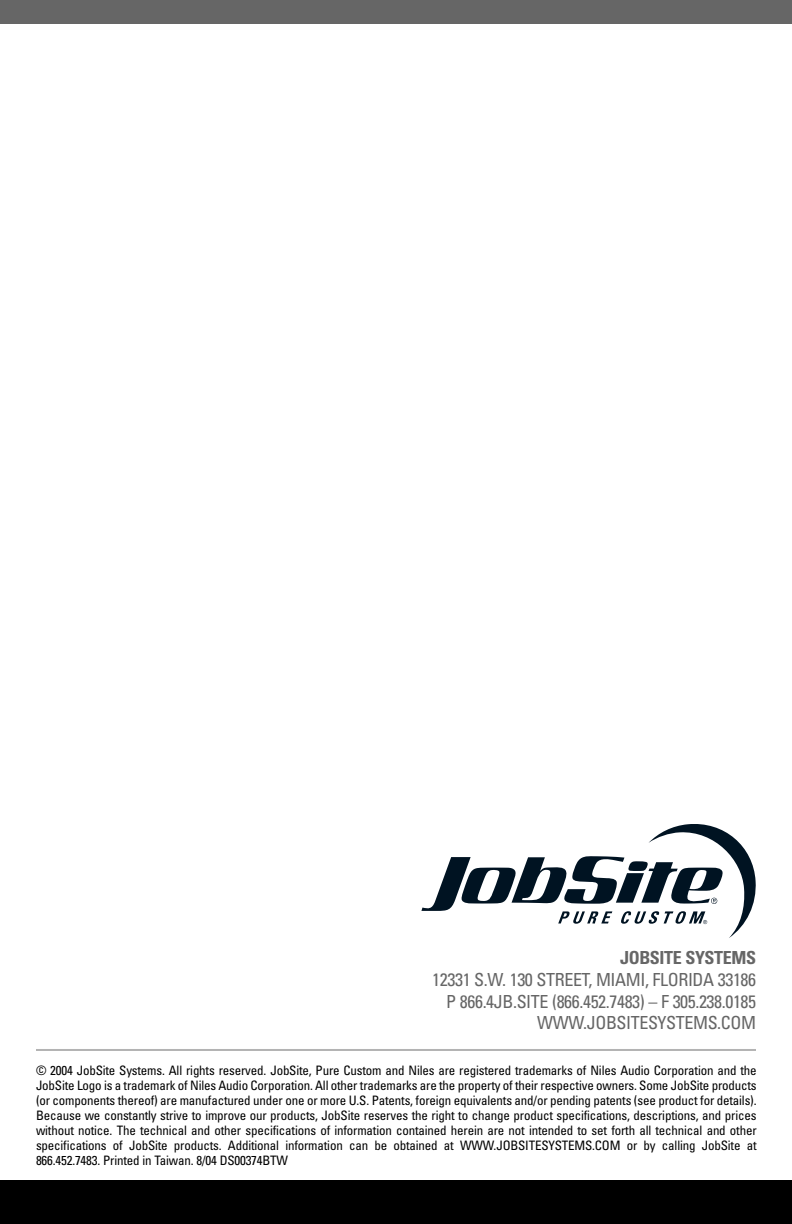
<style>
.page{position:relative;width:792px;height:1224px;background:#fff}
.page>*{position:absolute;margin:0;border:0;box-sizing:border-box;transform-origin:0 0}
.t1{font:condensed 18px/21.6px "Univers LT Std";letter-spacing:-.02em;color:#666;text-align:right}
.t2{font:700 condensed 18px "Univers LT Std";letter-spacing:-.02em;color:#666}
.t3{font:condensed 13px/15px "Univers LT Std";letter-spacing:-.015em;color:#000;text-align:justify}
</style>
<div class="page">
<div style="left:0;top:1180px;width:792px;height:44px;background:#000"></div>
<div style="left:0;top:0;width:792px;height:24px;background:#666"></div>
<svg style="left:421px;top:824px;width:335px;height:114px"></svg>
<hr style="left:36px;top:1049px;width:720px;height:2px;background:#b3b3b3">
<h1 class="t2" style="left:620px;top:951px;width:137px">JOBSITE SYSTEMS</h1>
<h1 class="t1" style="left:432px;top:970px;width:325px">12331 S.W. 130 STREET, MIAMI, FLORIDA 33186<br>P 866.4JB.SITE (866.452.7483) – F 305.238.0185<br>WWW.JOBSITESYSTEMS.COM</h1>
<p class="t3" style="left:36px;top:1064px;width:722px">© 2004 JobSite Systems. All rights reserved. JobSite, Pure Custom and Niles are registered trademarks of Niles Audio Corporation and the JobSite Logo is a trademark of Niles Audio Corporation. All other trademarks are the property of their respective owners. Some JobSite products (or components thereof) are manufactured under one or more U.S. Patents, foreign equivalents and/or pending patents (see product for details).<br>Because we constantly strive to improve our products, JobSite reserves the right to change product specifications, descriptions, and prices without notice. The technical and other specifications of information contained herein are not intended to set forth all technical and other specifications of JobSite products. Additional information can be obtained at WWW.JOBSITESYSTEMS.COM or by calling JobSite at 866.452.7483. Printed in Taiwan. 8/04 DS00374BTW</p>
</div>
